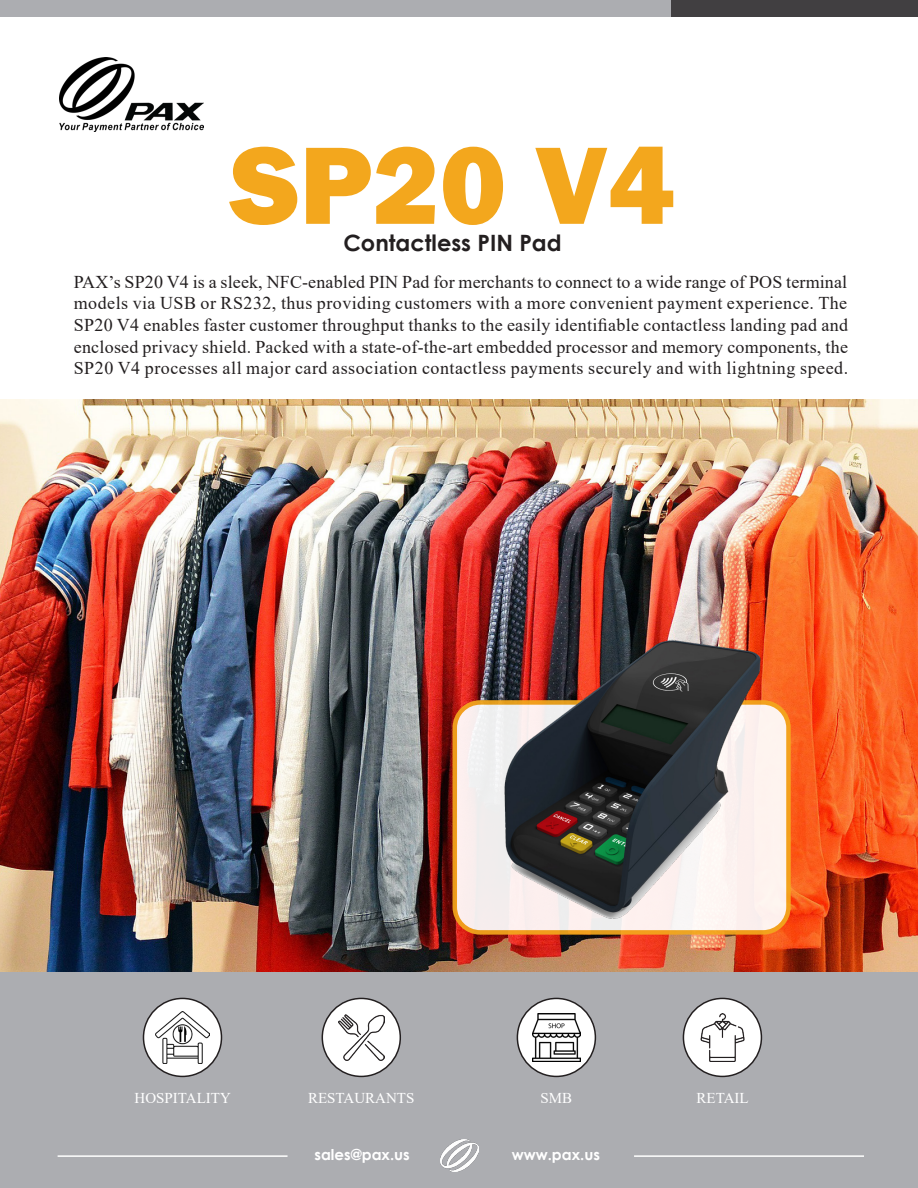
<style>
.page{position:relative;width:918px;height:1188px;background:#fff}
.page>*{position:absolute;margin:0;border:0;box-sizing:border-box;transform-origin:0 0}
.t1{font:800 114px "Franklin Gothic";color:#f3a71d}
.t2{font:700 22.5px "Century Gothic";color:#231f20}
.t3{font:18px/21.6px "Times New Roman";letter-spacing:.03em;color:#231f20;text-align:justify}
.t4{font:15px "Times New Roman";color:#fff}
.t5{font:700 15px "Century Gothic";color:#fff}
</style>
<div class="page">
<img style="left:1px;top:400px;width:917px;height:572px">
<svg style="left:455px;top:702px;width:334px;height:230px;fill:#fbeeee"></svg>
<div style="left:0;top:972px;width:918px;height:216px;background:#acadb1"></div>
<div style="left:517px;top:998px;width:78px;height:78px;background:#fff;border-radius:50%"></div>
<img style="left:532px;top:1013px;width:49px;height:49px">
<div style="left:517px;top:998px;width:79px;height:79px;border:2px solid #231f20;border-radius:50%"></div>
<img style="left:59px;top:58px;width:144px;height:74px">
<div style="left:0;top:0;width:672px;height:16px;background:#acadb1"></div>
<div style="left:672px;top:0;width:246px;height:16px;background:#413f41"></div>
<img style="left:440px;top:1140px;width:38px;height:31px">
<hr style="left:58px;top:1155px;width:230px;height:2px;background:#fff">
<hr style="left:634px;top:1155px;width:230px;height:2px;background:#fff">
<div style="left:322px;top:998px;width:78px;height:78px;background:#fff;border-radius:50%"></div>
<img style="left:338px;top:1015px;width:46px;height:45px">
<div style="left:322px;top:998px;width:79px;height:79px;border:2px solid #231f20;border-radius:50%"></div>
<img style="left:472px;top:580px;width:376px;height:355px">
<div style="left:143px;top:998px;width:78px;height:78px;background:#fff;border-radius:50%"></div>
<img style="left:156px;top:1012px;width:53px;height:51px">
<div style="left:143px;top:998px;width:79px;height:79px;border:2px solid #231f20;border-radius:50%"></div>
<div style="left:683px;top:998px;width:78px;height:78px;background:#fff;border-radius:50%"></div>
<img style="left:700px;top:1013px;width:45px;height:49px">
<div style="left:683px;top:998px;width:79px;height:79px;border:2px solid #231f20;border-radius:50%"></div>
<h1 class="t1" style="left:230px;top:112px;width:446px">SP20 V4</h1>
<p class="t2" style="left:343px;top:226px;width:220px">Contactless PIN Pad</p>
<p class="t3" style="left:74px;top:270px;width:776px">PAX’s SP20 V4 is a sleek, NFC-enabled PIN Pad for merchants to connect to a wide range of POS terminal models via USB or RS232, thus providing customers with a more convenient payment experience. The SP20 V4 enables faster customer throughput thanks to the easily identifiable contactless landing pad and enclosed privacy shield. Packed with a state-of-the-art embedded processor and memory components, the SP20 V4 processes all major card association contactless payments securely and with lightning speed.</p>
<p class="t4" style="left:135px;top:1088px;width:98px">HOSPITALITY</p>
<p class="t4" style="left:697px;top:1088px;width:54px">RETAIL</p>
<p class="t4" style="left:308px;top:1088px;width:108px">RESTAURANTS</p>
<p class="t4" style="left:541px;top:1088px;width:33px">SMB</p>
<p class="t5" style="left:314px;top:1143px;width:97px">sales@pax.us</p>
<p class="t5" style="left:512px;top:1143px;width:90px">www.pax.us</p>
</div>
